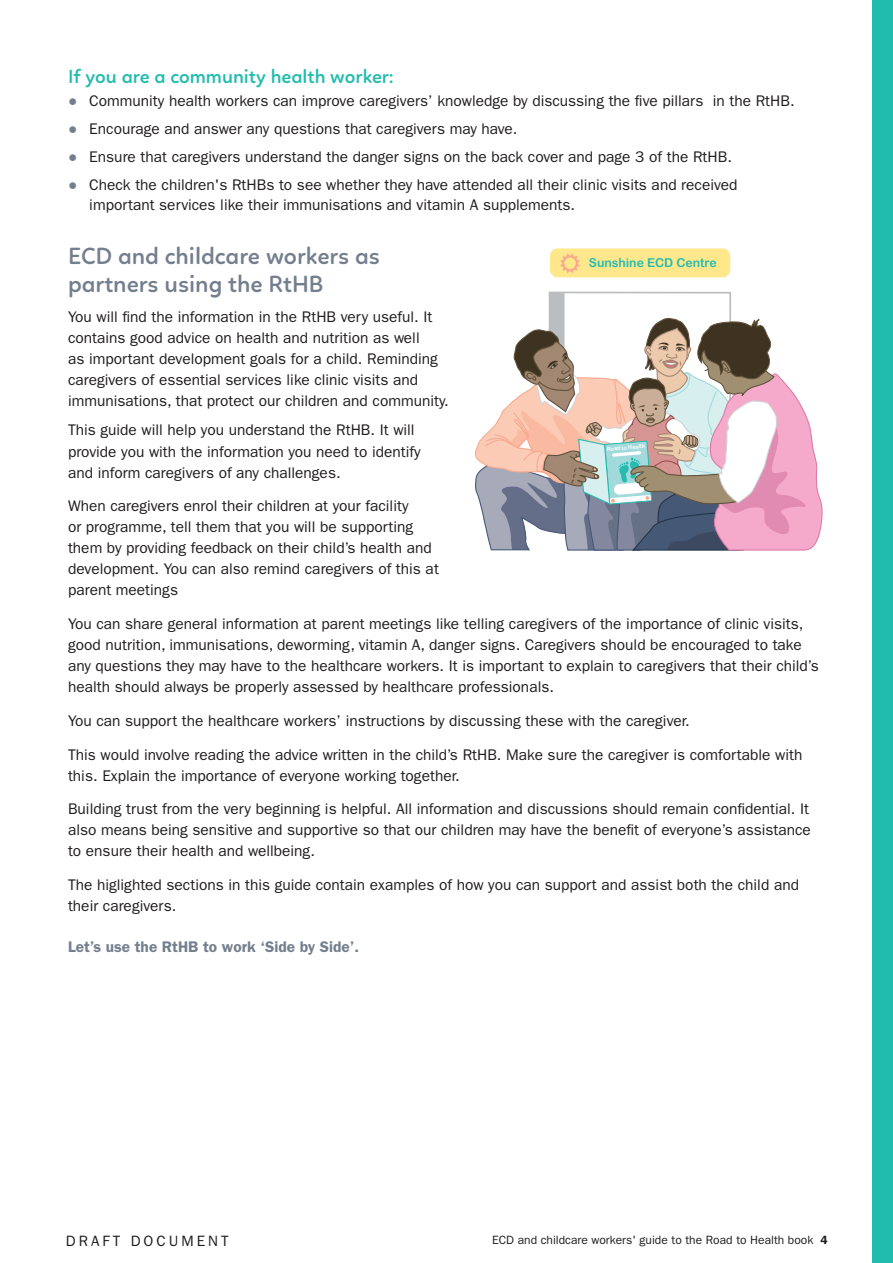
<style>
.page{position:relative;width:893px;height:1263px;background:#fff}
.page>*{position:absolute;margin:0;border:0;box-sizing:border-box;transform-origin:0 0}
.Subhead1{font:600 24px/28.5px "Linotte";color:#747f8e}
.subhead3{font:600 19.5px "Linotte";color:#22bcaf}
.Body_Copy{font:15.45px/21px "ITC Franklin Gothic Std";color:#1f1c1d}
.Subhead1-2{font:15.45px/21px "ITC Franklin Gothic Std";color:#1f1c1d}
.Body_Copy-2{font:600 15.45px "ITC Franklin Gothic Std";color:#747f8e}
.t1{font:15px "ITC Franklin Gothic Std";letter-spacing:.2em;color:#1f1c1d}
.t2{font:12.3px "Arial Rounded MT Bold";color:#25bcaf}
.t3{font:12px "ITC Franklin Gothic Std";color:#1f1c1d}
.t4{font:5.4px "Arial Rounded MT Bold";color:#fff}
.s1{font-family:"Arial";color:#747f8e}
.s2{font-weight:600}
</style>
<div class="page">
<div style="left:550px;top:248px;width:180px;height:29px;background:#ffe78b;border-radius:8px"></div>
<svg style="left:474px;top:291px;width:349px;height:260px"></svg>
<svg style="left:560px;top:253px;width:20px;height:20px"></svg>
<div style="left:564px;top:257px;width:12px;height:12px;background:#ffe78b;border-radius:50%"></div>
<div style="left:872px;top:0;width:21px;height:1263px;background:#22bcaf"></div>
<p class="subhead3" style="left:68px;top:65px;width:327px">If you are a community health worker:</p>
<p class="Body_Copy" style="left:68px;top:91px;width:728px"><span class="s1">●</span> Community health workers can improve caregivers’ knowledge by discussing the five pillars in the RtHB.</p>
<p class="Body_Copy" style="left:68px;top:119px;width:451px"><span class="s1">●</span> Encourage and answer any questions that caregivers may have.</p>
<p class="Body_Copy" style="left:68px;top:147px;width:665px"><span class="s1">●</span> Ensure that caregivers understand the danger signs on the back cover and page 3 of the RtHB.</p>
<p class="Body_Copy" style="left:89px;top:176px;width:650px;line-height:19.5px;text-indent:-21px"><span class="s1">●</span> Check the children's RtHBs to see whether they have attended all their clinic visits and received important services like their immunisations and vitamin A supplements.</p>
<p class="Subhead1" style="left:68px;top:241px;width:313px">ECD and childcare workers as partners using the RtHB</p>
<p class="Subhead1-2" style="left:68px;top:306px;width:382px">You will find the information in the RtHB very useful. It contains good advice on health and nutrition as well<br>as important development goals for a child. Reminding caregivers of essential services like clinic visits and immunisations, that protect our children and community.</p>
<p class="Body_Copy" style="left:68px;top:420px;width:354px">This guide will help you understand the RtHB. It will provide you with the information you need to identify and inform caregivers of any challenges.</p>
<p class="Body_Copy" style="left:68px;top:496px;width:372px">When caregivers enrol their children at your facility<br>or programme, tell them that you will be supporting them by providing feedback on their child’s health and development. You can also remind caregivers of this at parent meetings</p>
<p class="Body_Copy" style="left:68px;top:613px;width:752px">You can share general information at parent meetings like telling caregivers of the importance of clinic visits, good nutrition, immunisations, deworming, vitamin A, danger signs. Caregivers should be encouraged to take any questions they may have to the healthcare workers. It is important to explain to caregivers that their child’s health should always be properly assessed by healthcare professionals.</p>
<p class="Body_Copy" style="left:68px;top:710px;width:623px">You can support the healthcare workers’ instructions by discussing these with the caregiver.</p>
<p class="Body_Copy" style="left:68px;top:744px;width:736px">This would involve reading the advice written in the child’s RtHB. Make sure the caregiver is comfortable with this. Explain the importance of everyone working together.</p>
<p class="Body_Copy" style="left:68px;top:799px;width:744px;text-align:justify">Building trust from the very beginning is helpful. All information and discussions should remain confidential. It also means being sensitive and supportive so that our children may have the benefit of everyone’s assistance to ensure their health and wellbeing.</p>
<p class="Body_Copy" style="left:68px;top:874px;width:732px">The higlighted sections in this guide contain examples of how you can support and assist both the child and their caregivers.</p>
<p class="Body_Copy-2" style="left:68px;top:938px;width:293px">Let’s use the RtHB to work ‘Side by Side’.</p>
<p class="t2" style="left:589px;top:255px;width:129px">Sunshine ECD Centre</p>
<p class="t4" style="left:607px;top:446px;width:40px;rotate:-4deg">Road to Health</p>
<p class="t1" style="left:66px;top:1232px;width:164px">DRAFT DOCUMENT</p>
<p class="t3" style="left:492px;top:1233px;width:337px">ECD and childcare workers' guide to the Road to Health book <span class="s2">4</span></p>
</div>
